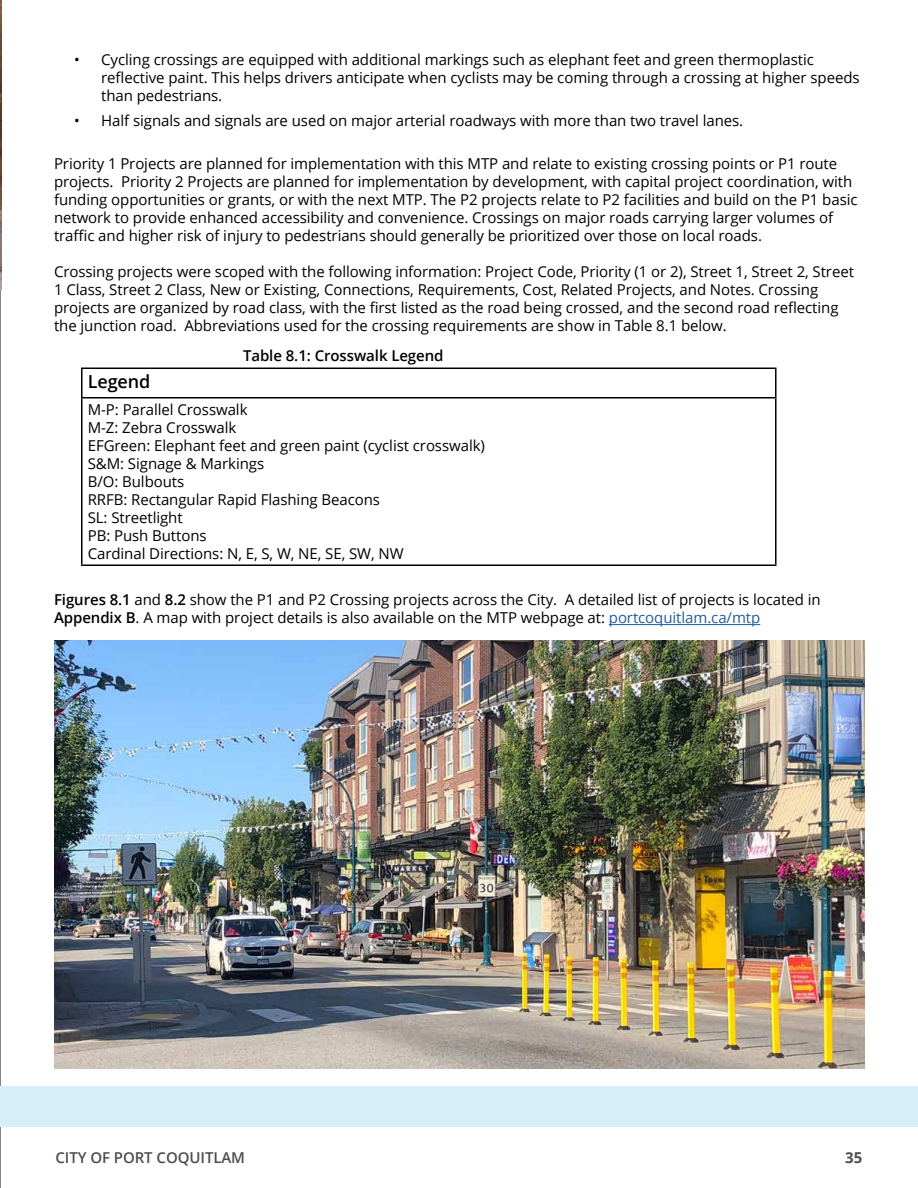
<style>
.page{position:relative;width:918px;height:1188px;background:#fff}
.page>*{position:absolute;margin:0;border:0;box-sizing:border-box;transform-origin:0 0}
.t1{font:600 18px "Open Sans";letter-spacing:-.005em;color:#000}
.t2{font:15px/18px "Open Sans";letter-spacing:-.005em;color:#000}
.t3{font:600 15px "Open Sans";letter-spacing:-.005em;color:#000}
.t4{font:600 15px "Open Sans";letter-spacing:-.005em;color:#4d4d4f}
.t5{font:700 15px "Open Sans";color:#4d4d4f}
.s1{font-weight:600}
.s2{color:#215e9e}
</style>
<div class="page">
<hr style="left:0;top:0;width:1px;height:1188px;background:#4d4d4f">
<div style="left:0;top:1086px;width:918px;height:40px;background:#d7eff9"></div>
<hr style="left:81px;top:368px;width:696px;height:1px;background:#000">
<svg style="left:81px;top:369px;width:1px;height:28px"></svg>
<hr style="left:775px;top:369px;width:2px;height:28px;background:#000">
<hr style="left:81px;top:397px;width:696px;height:2px;background:#000">
<hr style="left:81px;top:399px;width:1px;height:165px;background:#000">
<hr style="left:775px;top:399px;width:2px;height:165px;background:#000">
<hr style="left:81px;top:564px;width:696px;height:2px;background:#000">
<hr style="left:609px;top:624px;width:151px;height:1px;background:#215e9e">
<img style="left:54px;top:641px;width:810px;height:428px">
<img style="left:0;top:0;width:1px;height:289px">
<p class="t2" style="left:101px;top:51px;width:760px;text-indent:-27px">• Cycling crossings are equipped with additional markings such as elephant feet and green thermoplastic reflective paint. This helps drivers anticipate when cyclists may be coming through a crossing at higher speeds than pedestrians.</p>
<p class="t2" style="left:74px;top:111px;width:670px">• Half signals and signals are used on major arterial roadways with more than two travel lanes.</p>
<p class="t2" style="left:54px;top:154px;width:805px">Priority 1 Projects are planned for implementation with this MTP and relate to existing crossing points or P1 route projects. Priority 2 Projects are planned for implementation by development, with capital project coordination, with funding opportunities or grants, or with the next MTP. The P2 projects relate to P2 facilities and build on the P1 basic network to provide enhanced accessibility and convenience. Crossings on major roads carrying larger volumes of traffic and higher risk of injury to pedestrians should generally be prioritized over those on local roads.</p>
<p class="t2" style="left:54px;top:262px;width:801px">Crossing projects were scoped with the following information: Project Code, Priority (1 or 2), Street 1, Street 2, Street 1 Class, Street 2 Class, New or Existing, Connections, Requirements, Cost, Related Projects, and Notes. Crossing projects are organized by road class, with the first listed as the road being crossed, and the second road reflecting the junction road. Abbreviations used for the crossing requirements are show in Table 8.1 below.</p>
<p class="t1" style="left:88px;top:369px;width:64px">Legend</p>
<p class="t2" style="left:88px;top:400px;width:399px">M-P: Parallel Crosswalk<br>M-Z: Zebra Crosswalk<br>EFGreen: Elephant feet and green paint (cyclist crosswalk)<br>S&amp;M: Signage &amp; Markings<br>B/O: Bulbouts<br>RRFB: Rectangular Rapid Flashing Beacons<br>SL: Streetlight<br>PB: Push Buttons<br>Cardinal Directions: N, E, S, W, NE, SE, SW, NW</p>
<p class="t3" style="left:243px;top:345px;width:202px">Table 8.1: Crosswalk Legend</p>
<p class="t2" style="left:54px;top:591px;width:768px"><span class="s1">Figures 8.1</span> and <span class="s1">8.2</span> show the P1 and P2 Crossing projects across the City. A detailed list of projects is located in<br><span class="s1">Appendix B</span>. A map with project details is also available on the MTP webpage at: <span class="s2">portcoquitlam.ca/mtp</span></p>
<p class="t4" style="left:56px;top:1148px;width:191px">CITY OF PORT COQUITLAM</p>
<p class="t5" style="left:845px;top:1147px;width:19px">35</p>
</div>
